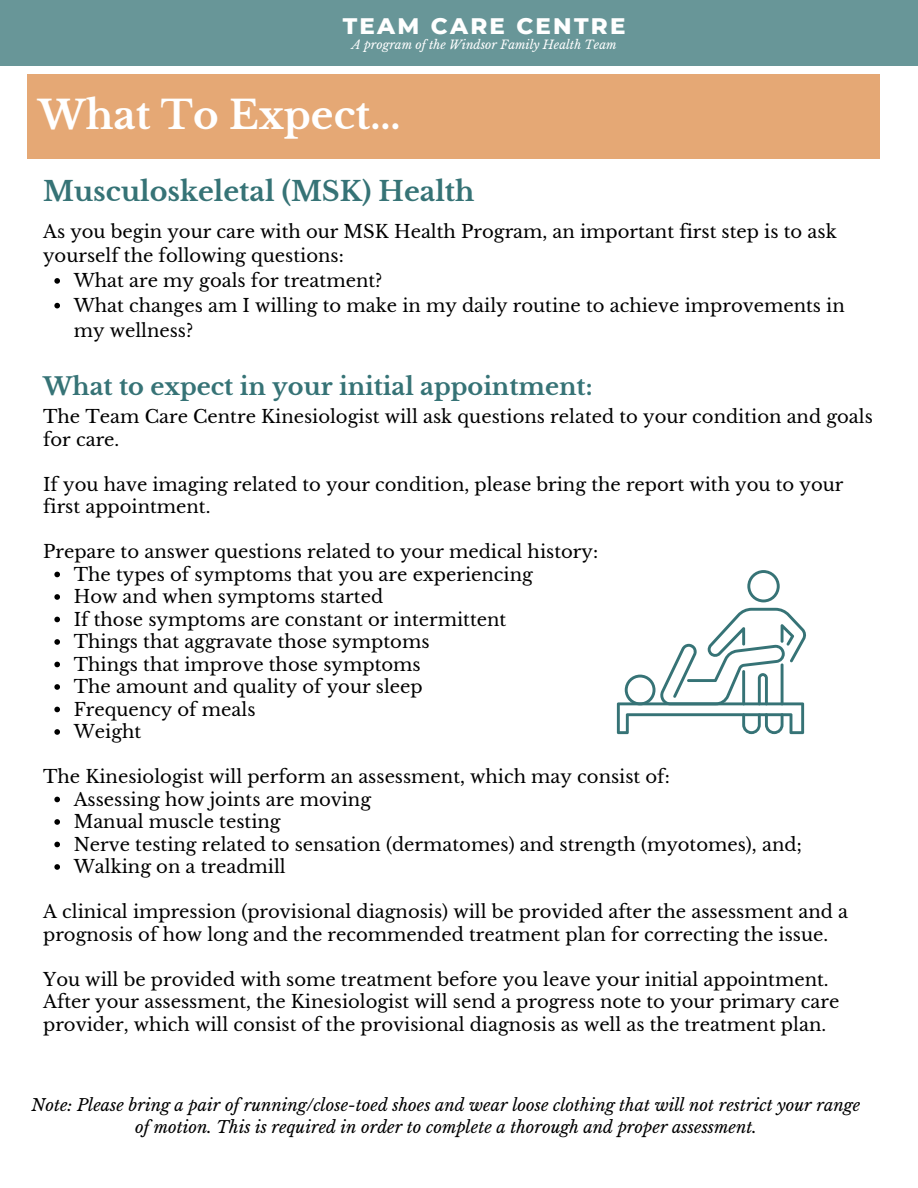
<style>
.page{position:relative;width:918px;height:1188px;background:#fff}
.page>*{position:absolute;margin:0;border:0;box-sizing:border-box;transform-origin:0 0}
.t1{font:700 38.85px "Libre Baskerville";color:#fff}
.t2{font:700 27px "Libre Baskerville";color:#367376}
.t3{font:700 24px "Libre Baskerville";color:#367376}
.t4{font:800 22.95px "Montserrat";letter-spacing:.1em;color:#fff}
.t5{font:18px/22.5px "Libre Baskerville";color:#000}
.t6{font:italic 16.5px/21.3px "Libre Baskerville";color:#000;text-align:center}
.t7{font:italic 12px "Libre Baskerville";color:#fff}
</style>
<div class="page">
<div style="left:0;top:0;width:918px;height:66px;background:#689698"></div>
<div style="left:28px;top:74px;width:852px;height:84px;background:#e5a875"></div>
<svg style="left:54px;top:572px;width:6px;height:5px"></svg>
<svg style="left:54px;top:594px;width:6px;height:6px"></svg>
<svg style="left:54px;top:617px;width:6px;height:5px"></svg>
<svg style="left:54px;top:639px;width:6px;height:6px"></svg>
<svg style="left:54px;top:662px;width:6px;height:5px"></svg>
<svg style="left:54px;top:684px;width:6px;height:6px"></svg>
<svg style="left:54px;top:707px;width:6px;height:5px"></svg>
<svg style="left:54px;top:729px;width:6px;height:6px"></svg>
<svg style="left:54px;top:797px;width:6px;height:5px"></svg>
<svg style="left:54px;top:819px;width:6px;height:6px"></svg>
<svg style="left:54px;top:842px;width:6px;height:5px"></svg>
<svg style="left:54px;top:864px;width:6px;height:6px"></svg>
<svg style="left:54px;top:278px;width:6px;height:6px"></svg>
<svg style="left:54px;top:303px;width:6px;height:5px"></svg>
<svg style="left:747px;top:570px;width:33px;height:32px"></svg>
<svg style="left:617px;top:608px;width:189px;height:126px"></svg>
<hr style="left:781px;top:663px;width:3px;height:42px;background:#367376">
<hr style="left:742px;top:670px;width:3px;height:35px;background:#367376">
<p class="t4" style="left:343px;top:11px;width:284px">TEAM CARE CENTRE</p>
<h5 class="t7" style="left:352px;top:37px;width:266px">A program of the Windsor Family Health Team</h5>
<p class="t1" style="left:38px;top:91px;width:364px">What To Expect...</p>
<p class="t2" style="left:43px;top:174px;width:433px">Musculoskeletal (MSK) Health</p>
<p class="t5" style="left:43px;top:219px;width:795px;line-height:24.8px">As you begin your care with our MSK Health Program, an important first step is to ask yourself the following questions:</p>
<h5 class="t5" style="left:74px;top:270px;width:310px">What are my goals for treatment?</h5>
<p class="t5" style="left:74px;top:293px;width:773px;line-height:24.8px">What changes am I willing to make in my daily routine to achieve improvements in my wellness?</p>
<h5 class="t3" style="left:43px;top:372px;width:551px">What to expect in your initial appointment:</h5>
<h3 class="t5" style="left:43px;top:406px;width:831px">The Team Care Centre Kinesiologist will ask questions related to your condition and goals for care.</h3>
<p class="t5" style="left:43px;top:473px;width:802px">If you have imaging related to your condition, please bring the report with you to your first appointment.</p>
<h1 class="t5" style="left:43px;top:541px;width:556px">Prepare to answer questions related to your medical history:</h1>
<h2 class="t5" style="left:74px;top:563px;width:461px">The types of symptoms that you are experiencing</h2>
<h5 class="t5" style="left:74px;top:586px;width:311px">How and when symptoms started</h5>
<p class="t5" style="left:74px;top:608px;width:434px">If those symptoms are constant or intermittent</p>
<p class="t5" style="left:74px;top:631px;width:357px">Things that aggravate those symptoms</p>
<h4 class="t5" style="left:74px;top:653px;width:349px">Things that improve those symptoms</h4>
<h5 class="t5" style="left:74px;top:676px;width:351px">The amount and quality of your sleep</h5>
<h5 class="t5" style="left:74px;top:698px;width:183px">Frequency of meals</h5>
<h5 class="t5" style="left:74px;top:721px;width:69px">Weight</h5>
<p class="t5" style="left:43px;top:766px;width:628px">The Kinesiologist will perform an assessment, which may consist of:</p>
<p class="t5" style="left:74px;top:788px;width:299px">Assessing how joints are moving</p>
<p class="t5" style="left:74px;top:811px;width:208px">Manual muscle testing</p>
<p class="t5" style="left:74px;top:833px;width:730px">Nerve testing related to sensation (dermatomes) and strength (myotomes), and;</p>
<p class="t5" style="left:74px;top:856px;width:214px">Walking on a treadmill</p>
<p class="t5" style="left:43px;top:901px;width:806px">A clinical impression (provisional diagnosis) will be provided after the assessment and a prognosis of how long and the recommended treatment plan for correcting the issue.</p>
<p class="t5" style="left:43px;top:968px;width:798px">You will be provided with some treatment before you leave your initial appointment.<br>After your assessment, the Kinesiologist will send a progress note to your primary care provider, which will consist of the provisional diagnosis as well as the treatment plan.</p>
<p class="t6" style="left:32px;top:1095px;width:830px">Note: Please bring a pair of running/close-toed shoes and wear loose clothing that will not restrict your range of motion. This is required in order to complete a thorough and proper assessment.</p>
</div>
